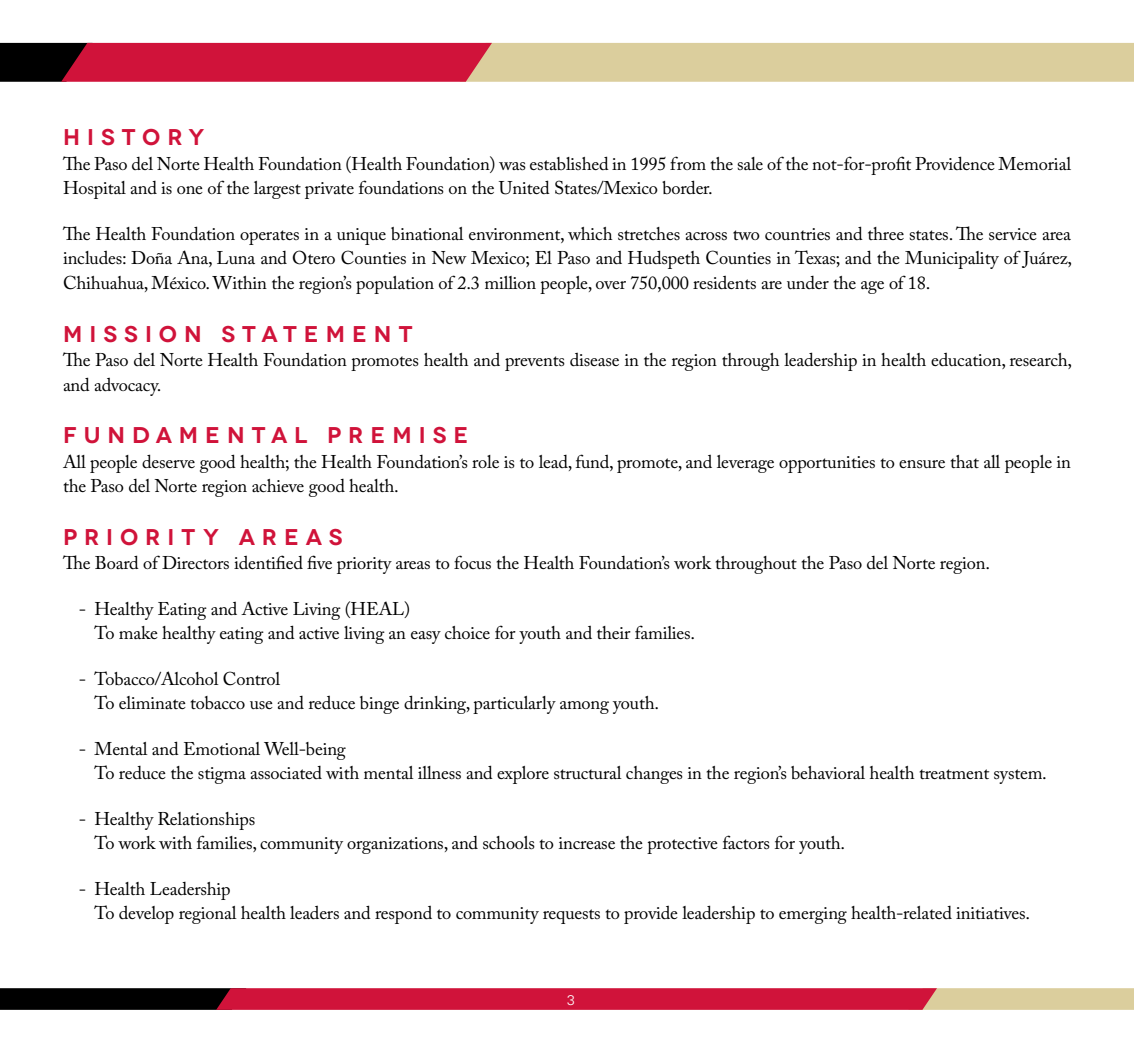
<style>
.page{position:relative;width:1134px;height:1040px;background:#fff}
.page>*{position:absolute;margin:0;border:0;box-sizing:border-box;transform-origin:0 0}
.t1{font:600 22.75px "Novecentowide";letter-spacing:.31em;color:#d0133a}
.t2{font:18.38px/24.5px "Adobe Caslon Pro";letter-spacing:-.01em;color:#000}
.t3{font:300 14px "Univers";color:#fff}
</style>
<div class="page">
<svg style="left:0;top:988px;width:1134px;height:21px;background:#a93242"></svg>
<svg style="left:0;top:43px;width:1134px;height:39px;background:#c97e70"></svg>
<p class="t1" style="left:63px;top:123px;width:143px">HISTORY</p>
<p class="t2" style="left:63px;top:151px;width:1010px">The Paso del Norte Health Foundation (Health Foundation) was established in 1995 from the sale of the not-for-profit Providence Memorial<br>Hospital and is one of the largest private foundations on the United States/Mexico border.</p>
<p class="t2" style="left:63px;top:221px;width:1011px;text-align:justify">The Health Foundation operates in a unique binational environment, which stretches across two countries and three states. The service area includes: Doña Ana, Luna and Otero Counties in New Mexico; El Paso and Hudspeth Counties in Texas; and the Municipality of Juárez, Chihuahua, México. Within the region’s population of 2.3 million people, over 750,000 residents are under the age of 18.</p>
<p class="t1" style="left:63px;top:319px;width:351px">MISSION STATEMENT</p>
<p class="t2" style="left:63px;top:347px;width:1011px">The Paso del Norte Health Foundation promotes health and prevents disease in the region through leadership in health education, research, and advocacy.</p>
<p class="t1" style="left:63px;top:421px;width:407px">FUNDAMENTAL PREMISE</p>
<p class="t2" style="left:63px;top:449px;width:1010px">All people deserve good health; the Health Foundation’s role is to lead, fund, promote, and leverage opportunities to ensure that all people in the Paso del Norte region achieve good health.</p>
<p class="t1" style="left:63px;top:522px;width:281px">PRIORITY AREAS</p>
<p class="t2" style="left:63px;top:550px;width:929px">The Board of Directors identified five priority areas to focus the Health Foundation’s work throughout the Paso del Norte region.</p>
<p class="t2" style="left:94px;top:596px;width:602px;text-indent:-16px">- Healthy Eating and Active Living (HEAL)<br>To make healthy eating and active living an easy choice for youth and their families.</p>
<p class="t2" style="left:94px;top:666px;width:566px;text-indent:-16px">- Tobacco/Alcohol Control<br>To eliminate tobacco use and reduce binge drinking, particularly among youth.</p>
<p class="t2" style="left:94px;top:736px;width:954px;text-indent:-16px">- Mental and Emotional Well-being<br>To reduce the stigma associated with mental illness and explore structural changes in the region’s behavioral health treatment system.</p>
<p class="t2" style="left:94px;top:806px;width:752px;text-indent:-16px">- Healthy Relationships<br>To work with families, community organizations, and schools to increase the protective factors for youth.</p>
<p class="t2" style="left:94px;top:876px;width:937px;text-indent:-16px">- Health Leadership<br>To develop regional health leaders and respond to community requests to provide leadership to emerging health-related initiatives.</p>
<p class="t3" style="left:567px;top:991px;width:9px">3</p>
</div>
